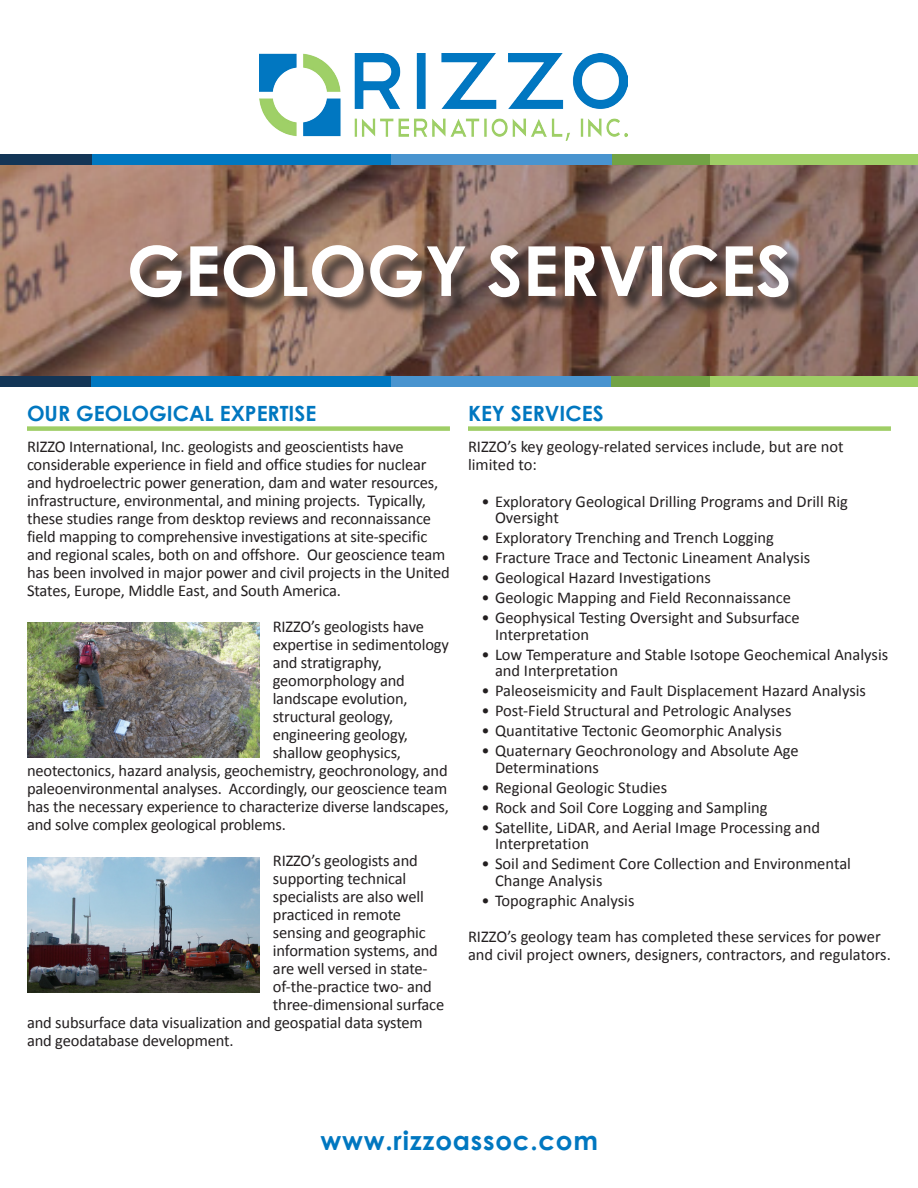
<style>
.page{position:relative;width:918px;height:1188px;background:#fff}
.page>*{position:absolute;margin:0;border:0;box-sizing:border-box;transform-origin:0 0}
.t1{font:700 69px "Century Gothic";color:#fff}
.t2{font:700 26.1px "Century Gothic";letter-spacing:.03em;color:#0077c0}
.t3{font:700 21px "Century Gothic";color:#0077c0}
.Body{font:16.5px/18px "Calibri";letter-spacing:-.01em;color:#231f20}
.Bullets{font:16.5px/16.5px "Calibri";color:#231f20}
</style>
<div class="page">
<img style="left:0;top:165px;width:918px;height:211px">
<div style="left:0;top:154px;width:92px;height:11px;background:#133556"></div>
<div style="left:92px;top:154px;width:299px;height:11px;background:#0077c0"></div>
<div style="left:391px;top:154px;width:221px;height:11px;background:#4994cf"></div>
<div style="left:612px;top:154px;width:99px;height:11px;background:#72a345"></div>
<div style="left:711px;top:154px;width:207px;height:11px;background:#9fce66"></div>
<div style="left:0;top:376px;width:91px;height:11px;background:#133556"></div>
<div style="left:91px;top:376px;width:300px;height:11px;background:#0077c0"></div>
<div style="left:391px;top:376px;width:221px;height:11px;background:#4994cf"></div>
<div style="left:612px;top:376px;width:98px;height:11px;background:#72a345"></div>
<div style="left:710px;top:376px;width:208px;height:11px;background:#9fce66"></div>
<div style="left:133px;top:248px;width:674px;height:68px;background:#231f20;opacity:.75"></div>
<div style="left:27px;top:426px;width:423px;height:5px;background:#9fce66"></div>
<div style="left:468px;top:426px;width:423px;height:5px;background:#9fce66"></div>
<img style="left:27px;top:622px;width:232px;height:135px">
<img style="left:27px;top:858px;width:232px;height:135px">
<img style="left:260px;top:54px;width:367px;height:86px">
<p class="t1" style="left:127px;top:219px;width:667px">GEOLOGY SERVICES</p>
<p class="t3" style="left:27px;top:397px;width:291px">OUR GEOLOGICAL EXPERTISE</p>
<p class="Body" style="left:27px;top:438px;width:424px">RIZZO International, Inc. geologists and geoscientists have considerable experience in field and office studies for nuclear and hydroelectric power generation, dam and water resources, infrastructure, environmental, and mining projects. Typically, these studies range from desktop reviews and reconnaissance field mapping to comprehensive investigations at site-specific and regional scales, both on and offshore. Our geoscience team has been involved in major power and civil projects in the United States, Europe, Middle East, and South America.</p>
<p class="Body" style="left:273px;top:618px;width:153px">RIZZO’s geologists have</p>
<p class="Body" style="left:273px;top:636px;width:178px">expertise in sedimentology</p>
<p class="Body" style="left:273px;top:654px;width:111px">and stratigraphy,</p>
<p class="Body" style="left:273px;top:672px;width:134px">geomorphology and</p>
<p class="Body" style="left:273px;top:690px;width:137px">landscape evolution,</p>
<p class="Body" style="left:273px;top:708px;width:122px">structural geology,</p>
<p class="Body" style="left:273px;top:726px;width:137px">engineering geology,</p>
<p class="Body" style="left:273px;top:744px;width:130px">shallow geophysics,</p>
<p class="Body" style="left:27px;top:762px;width:422px">neotectonics, hazard analysis, geochemistry, geochronology, and</p>
<p class="Body" style="left:27px;top:780px;width:422px">paleoenvironmental analyses. Accordingly, our geoscience team</p>
<p class="Body" style="left:27px;top:798px;width:423px">has the necessary experience to characterize diverse landscapes,</p>
<p class="Body" style="left:27px;top:816px;width:261px">and solve complex geological problems.</p>
<p class="Body" style="left:273px;top:852px;width:146px">RIZZO’s geologists and</p>
<p class="Body" style="left:273px;top:870px;width:135px">supporting technical</p>
<p class="Body" style="left:273px;top:888px;width:152px">specialists are also well</p>
<p class="Body" style="left:273px;top:906px;width:130px">practiced in remote</p>
<p class="Body" style="left:273px;top:924px;width:154px">sensing and geographic</p>
<p class="Body" style="left:273px;top:942px;width:167px">information systems, and</p>
<p class="Body" style="left:273px;top:960px;width:156px">are well versed in state-</p>
<p class="Body" style="left:273px;top:978px;width:161px">of-the-practice two- and</p>
<p class="Body" style="left:273px;top:996px;width:173px">three-dimensional surface</p>
<p class="Body" style="left:27px;top:1014px;width:397px">and subsurface data visualization and geospatial data system</p>
<p class="Body" style="left:27px;top:1032px;width:208px">and geodatabase development.</p>
<p class="t3" style="left:468px;top:397px;width:137px">KEY SERVICES</p>
<p class="Body" style="left:468px;top:438px;width:377px">RIZZO’s key geology-related services include, but are not limited to:</p>
<p class="Bullets" style="left:495px;top:493px;width:355px;text-indent:-14px">• Exploratory Geological Drilling Programs and Drill Rig<br>Oversight</p>
<p class="Bullets" style="left:482px;top:530px;width:294px">• Exploratory Trenching and Trench Logging</p>
<p class="Bullets" style="left:482px;top:550px;width:330px">• Fracture Trace and Tectonic Lineament Analysis</p>
<p class="Bullets" style="left:482px;top:570px;width:231px">• Geological Hazard Investigations</p>
<p class="Bullets" style="left:482px;top:590px;width:311px">• Geologic Mapping and Field Reconnaissance</p>
<p class="Bullets" style="left:495px;top:610px;width:306px;text-indent:-14px">• Geophysical Testing Oversight and Subsurface<br>Interpretation</p>
<p class="Bullets" style="left:495px;top:646px;width:395px;text-indent:-14px">• Low Temperature and Stable Isotope Geochemical Analysis and Interpretation</p>
<p class="Bullets" style="left:482px;top:683px;width:386px">• Paleoseismicity and Fault Displacement Hazard Analysis</p>
<p class="Bullets" style="left:482px;top:703px;width:312px">• Post-Field Structural and Petrologic Analyses</p>
<p class="Bullets" style="left:482px;top:723px;width:302px">• Quantitative Tectonic Geomorphic Analysis</p>
<p class="Bullets" style="left:495px;top:743px;width:305px;text-indent:-14px">• Quaternary Geochronology and Absolute Age<br>Determinations</p>
<p class="Bullets" style="left:482px;top:779px;width:187px">• Regional Geologic Studies</p>
<p class="Bullets" style="left:482px;top:799px;width:288px">• Rock and Soil Core Logging and Sampling</p>
<p class="Bullets" style="left:495px;top:819px;width:327px;text-indent:-14px">• Satellite, LiDAR, and Aerial Image Processing and<br>Interpretation</p>
<p class="Bullets" style="left:495px;top:856px;width:358px;text-indent:-14px">• Soil and Sediment Core Collection and Environmental<br>Change Analysis</p>
<p class="Bullets" style="left:482px;top:892px;width:154px">• Topographic Analysis</p>
<p class="Body" style="left:468px;top:927px;width:424px">RIZZO’s geology team has completed these services for power and civil project owners, designers, contractors, and regulators.</p>
<p class="t2" style="left:320px;top:1120px;width:279px">www.rizzoassoc.com</p>
</div>
